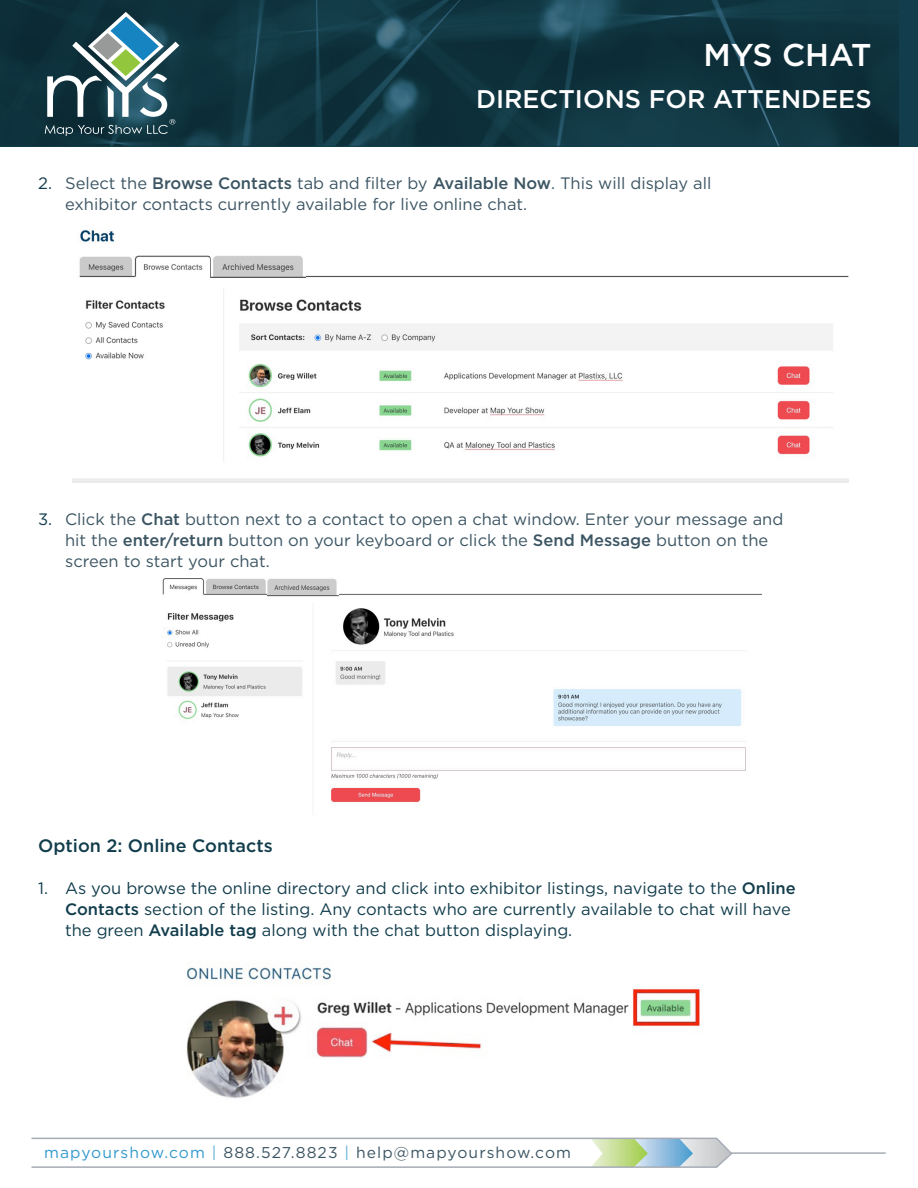
<style>
.page{position:relative;width:918px;height:1188px;background:#fff}
.page>*{position:absolute;margin:0;border:0;box-sizing:border-box;transform-origin:0 0}
.t1{font:500 31.5px "Gotham";color:#fff}
.t2{font:500 25.5px "Gotham";color:#fff}
.t3{font:500 18px "Gotham";color:#123d4c}
.t4{font:16.5px/21px "Gotham";color:#3c5563}
.t5{font:16.5px/21px "Gotham";color:#123d4c}
.t6{font:15.6px "Gotham";letter-spacing:.07em;color:#3c5563}
.s1{color:#123d4c}
.s2{font-weight:500}
.s3{color:#39c}
.s4{color:#5cadd6}
</style>
<div class="page">
<svg style="left:0;top:0;width:918px;height:147px;background:#113642"></svg>
<hr style="left:730px;top:1152px;width:156px;height:2px;background:#a6adb5">
<svg style="left:31px;top:1137px;width:703px;height:31px"></svg>
<svg style="left:45px;top:12px;width:134px;height:124px;background:#476971"></svg>
<img style="left:72px;top:230px;width:776px;height:253px">
<img style="left:162px;top:578px;width:599px;height:225px">
<img style="left:186px;top:967px;width:514px;height:131px">
<img style="left:211px;top:252px;width:95px;height:26px">
<img style="left:267px;top:578px;width:71px;height:18px">
<p class="t1" style="left:704px;top:34px;width:170px">MYS CHAT</p>
<p class="t2" style="left:476px;top:82px;width:397px">DIRECTIONS FOR ATTENDEES</p>
<p class="t4" style="left:65px;top:172px;width:648px;text-indent:-27px"><span class="s1">2.</span> Select the <span class="s2">Browse Contacts</span> tab and filter by <span class="s2">Available Now</span>. This will display all exhibitor contacts currently available for live online chat.</p>
<p class="t4" style="left:65px;top:508px;width:720px;text-indent:-27px"><span class="s1">3.</span> Click the <span class="s2">Chat</span> button next to a contact to open a chat window. Enter your message and hit the <span class="s2">enter/return</span> button on your keyboard or click the <span class="s2">Send Message</span> button on the screen to start your chat.</p>
<p class="t3" style="left:38px;top:834px;width:236px">Option 2: Online Contacts</p>
<p class="t5" style="left:65px;top:877px;width:732px;text-indent:-27px">1. As you browse the online directory and click into exhibitor listings, navigate to the <span class="s2">Online<br>Contacts</span> section of the listing. Any contacts who are currently available to chat will have the green <span class="s2">Available tag</span> along with the chat button displaying.</p>
<p class="t6" style="left:44px;top:1143px;width:528px"><span class="s3">mapyourshow.com</span> <span class="s4">|</span> 888.527.8823 <span class="s4">|</span> help@mapyourshow.com</p>
</div>
